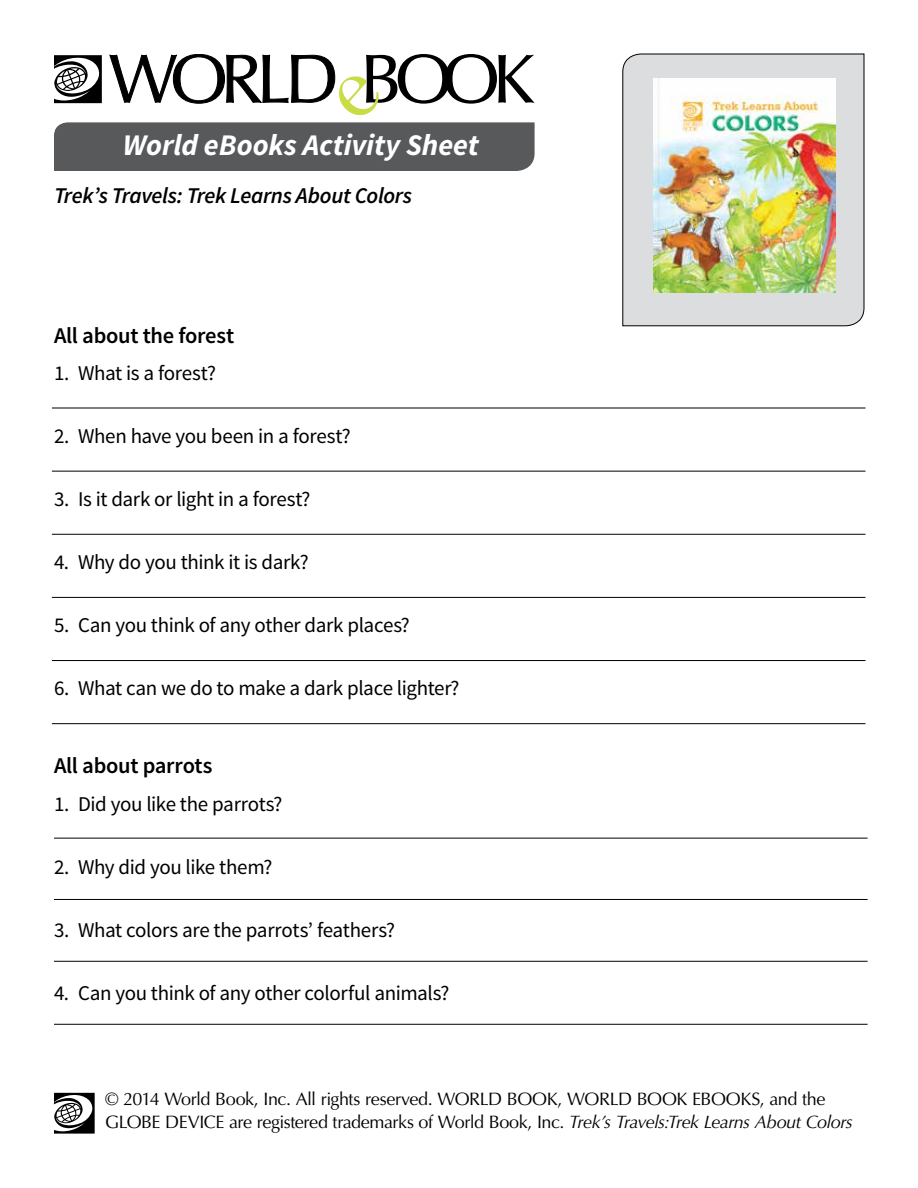
<style>
.page{position:relative;width:918px;height:1188px;background:#fff}
.page>*{position:absolute;margin:0;border:0;box-sizing:border-box;transform-origin:0 0}
.t1{font:italic 700 30px "Source Sans Pro";color:#fff}
.t2{font:italic 600 22.5px "Source Sans Pro";letter-spacing:-.015em;color:#000}
.t3{font:600 22.5px "Source Sans Pro";letter-spacing:-.015em;color:#000}
.t4{font:21px "Source Sans Pro";letter-spacing:-.02em;color:#000}
.t5{font:18px/22.5px "Optima LT Std";letter-spacing:-.025em;color:#000}
.s1{font-style:italic}
</style>
<div class="page">
<svg style="left:54px;top:55px;width:48px;height:48px"></svg>
<svg style="left:109px;top:54px;width:426px;height:61px"></svg>
<div style="left:622px;top:54px;width:242px;height:272px;background:#dcddde"></div>
<svg style="left:54px;top:1093px;width:41px;height:41px"></svg>
<div style="left:54px;top:122px;width:481px;height:49px;background:#58595b"></div>
<img style="left:653px;top:79px;width:183px;height:214px">
<hr style="left:52px;top:408px;width:814px;height:1px;background:#000">
<hr style="left:52px;top:471px;width:814px;height:1px;background:#000">
<hr style="left:52px;top:534px;width:814px;height:1px;background:#000">
<hr style="left:52px;top:597px;width:814px;height:1px;background:#000">
<hr style="left:52px;top:660px;width:814px;height:1px;background:#000">
<hr style="left:52px;top:723px;width:814px;height:1px;background:#000">
<hr style="left:54px;top:838px;width:814px;height:1px;background:#000">
<hr style="left:54px;top:899px;width:814px;height:1px;background:#000">
<hr style="left:54px;top:961px;width:814px;height:1px;background:#000">
<hr style="left:54px;top:1024px;width:814px;height:1px;background:#000">
<h1 class="t1" style="left:123px;top:126px;width:358px">World eBooks Activity Sheet</h1>
<p class="t2" style="left:54px;top:181px;width:360px">Trek’s Travels: Trek Learns About Colors</p>
<p class="t3" style="left:54px;top:321px;width:182px">All about the forest</p>
<p class="t4" style="left:54px;top:360px;width:164px">1. What is a forest?</p>
<p class="t4" style="left:54px;top:423px;width:298px">2. When have you been in a forest?</p>
<p class="t4" style="left:54px;top:486px;width:258px">3. Is it dark or light in a forest?</p>
<p class="t4" style="left:54px;top:549px;width:256px">4. Why do you think it is dark?</p>
<p class="t4" style="left:54px;top:612px;width:357px">5. Can you think of any other dark places?</p>
<p class="t4" style="left:54px;top:675px;width:407px">6. What can we do to make a dark place lighter?</p>
<p class="t3" style="left:54px;top:752px;width:160px">All about parrots</p>
<p class="t4" style="left:54px;top:791px;width:230px">1. Did you like the parrots?</p>
<p class="t4" style="left:54px;top:854px;width:220px">2. Why did you like them?</p>
<p class="t4" style="left:54px;top:917px;width:342px">3. What colors are the parrots’ feathers?</p>
<p class="t4" style="left:54px;top:980px;width:397px">4. Can you think of any other colorful animals?</p>
<p class="t5" style="left:105px;top:1088px;width:749px">© 2014 World Book, Inc. All rights reserved. WORLD BOOK, WORLD BOOK EBOOKS, and the<br>GLOBE DEVICE are registered trademarks of World Book, Inc. <span class="s1">Trek’s Travels:Trek Learns About Colors</span></p>
</div>
